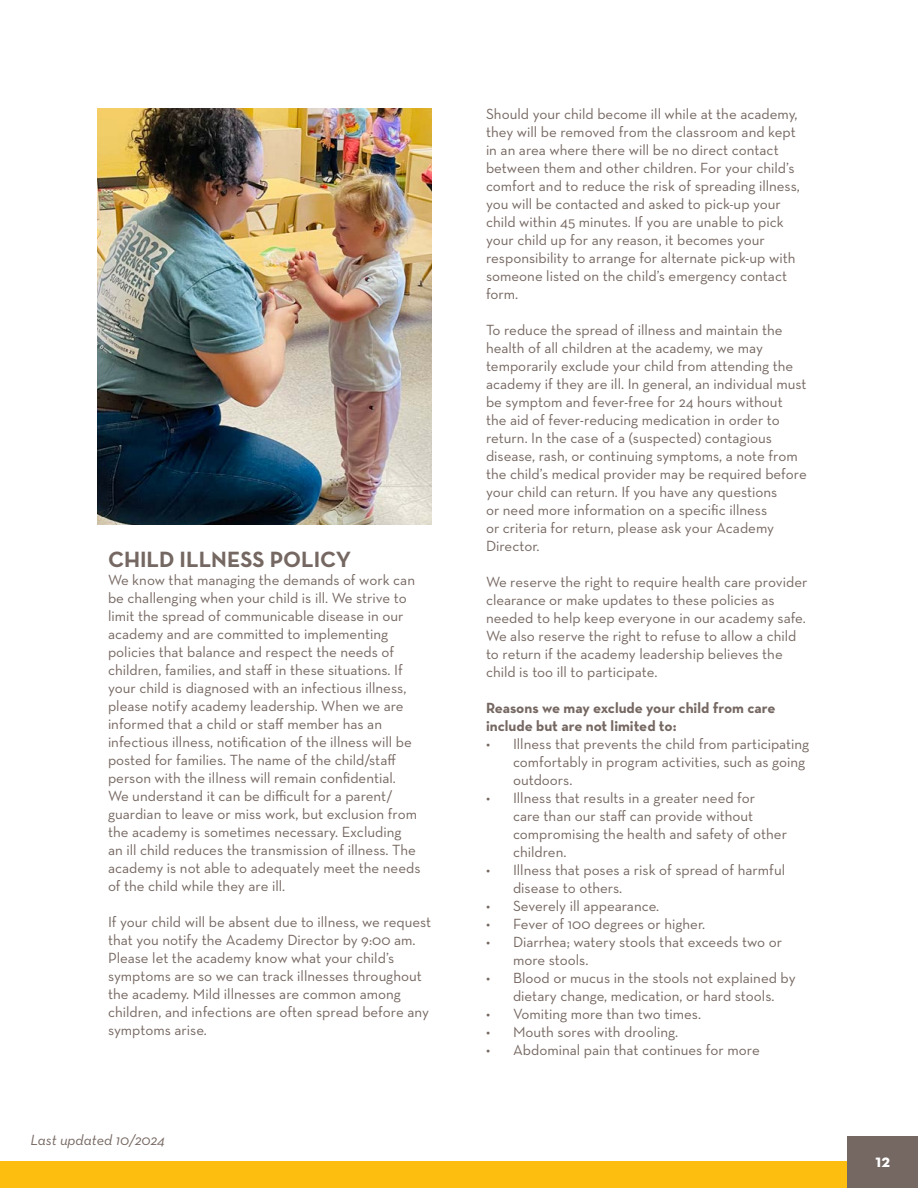
<style>
.page{position:relative;width:918px;height:1188px;background:#fff}
.page>*{position:absolute;margin:0;border:0;box-sizing:border-box;transform-origin:0 0}
.t1{font:700 22.5px "Neutra Text";color:#756761}
.t2{font:700 18px "Neutra Text";color:#fff}
.t3{font:15px/18px "Neutra Text";color:#756761}
.t4{font:700 15px/18px "Neutra Text";color:#756761}
.t5{font:italic 15px "Neutra Text";color:#756761}
</style>
<div class="page">
<div style="left:0;top:1161px;width:918px;height:27px;background:#febe10"></div>
<div style="left:848px;top:1137px;width:70px;height:51px;background:#756761"></div>
<img style="left:97px;top:109px;width:335px;height:415px">
<h1 class="t1" style="left:108px;top:545px;width:245px">CHILD ILLNESS POLICY</h1>
<p class="t3" style="left:108px;top:571px;width:314px">We know that managing the demands of work can be challenging when your child is ill. We strive to limit the spread of communicable disease in our academy and are committed to implementing policies that balance and respect the needs of children, families, and staff in these situations. If your child is diagnosed with an infectious illness, please notify academy leadership. When we are informed that a child or staff member has an infectious illness, notification of the illness will be posted for families. The name of the child/staff person with the illness will remain confidential.<br>We understand it can be difficult for a parent/ guardian to leave or miss work, but exclusion from the academy is sometimes necessary. Excluding<br>an ill child reduces the transmission of illness. The academy is not able to adequately meet the needs of the child while they are ill.</p>
<p class="t3" style="left:108px;top:913px;width:325px">If your child will be absent due to illness, we request that you notify the Academy Director by 9:00 am.<br>Please let the academy know what your child’s symptoms are so we can track illnesses throughout the academy. Mild illnesses are common among children, and infections are often spread before any symptoms arise.</p>
<p class="t5" style="left:31px;top:1131px;width:136px">Last updated 10/2024</p>
<p class="t3" style="left:486px;top:104px;width:315px">Should your child become ill while at the academy, they will be removed from the classroom and kept in an area where there will be no direct contact between them and other children. For your child’s comfort and to reduce the risk of spreading illness, you will be contacted and asked to pick-up your child within 45 minutes. If you are unable to pick your child up for any reason, it becomes your responsibility to arrange for alternate pick-up with someone listed on the child’s emergency contact form.</p>
<p class="t3" style="left:486px;top:320px;width:322px">To reduce the spread of illness and maintain the health of all children at the academy, we may temporarily exclude your child from attending the academy if they are ill. In general, an individual must be symptom and fever-free for 24 hours without the aid of fever-reducing medication in order to return. In the case of a (suspected) contagious disease, rash, or continuing symptoms, a note from the child’s medical provider may be required before your child can return. If you have any questions<br>or need more information on a specific illness<br>or criteria for return, please ask your Academy Director.</p>
<p class="t3" style="left:486px;top:572px;width:323px">We reserve the right to require health care provider clearance or make updates to these policies as needed to help keep everyone in our academy safe.<br>We also reserve the right to refuse to allow a child to return if the academy leadership believes the child is too ill to participate.</p>
<p class="t4" style="left:486px;top:698px;width:291px">Reasons we may exclude your child from care include but are not limited to:</p>
<p class="t3" style="left:513px;top:734px;width:298px;text-indent:-27px">• Illness that prevents the child from participating comfortably in program activities, such as going outdoors.</p>
<p class="t3" style="left:513px;top:788px;width:276px;text-indent:-27px">• Illness that results in a greater need for<br>care than our staff can provide without compromising the health and safety of other children.</p>
<p class="t3" style="left:513px;top:860px;width:274px;text-indent:-27px">• Illness that poses a risk of spread of harmful disease to others.</p>
<p class="t3" style="left:486px;top:896px;width:175px">• Severely ill appearance.</p>
<p class="t3" style="left:486px;top:914px;width:221px">• Fever of 100 degrees or higher.</p>
<p class="t3" style="left:513px;top:932px;width:271px;text-indent:-27px">• Diarrhea; watery stools that exceeds two or more stools.</p>
<p class="t3" style="left:486px;top:968px;width:311px;text-align:center">• Blood or mucus in the stools not explained by dietary change, medication, or hard stools.</p>
<p class="t3" style="left:486px;top:1004px;width:217px">• Vomiting more than two times.</p>
<p class="t3" style="left:486px;top:1022px;width:194px">• Mouth sores with drooling.</p>
<p class="t3" style="left:486px;top:1040px;width:275px">• Abdominal pain that continues for more</p>
<p class="t2" style="left:876px;top:1150px;width:16px">12</p>
</div>
